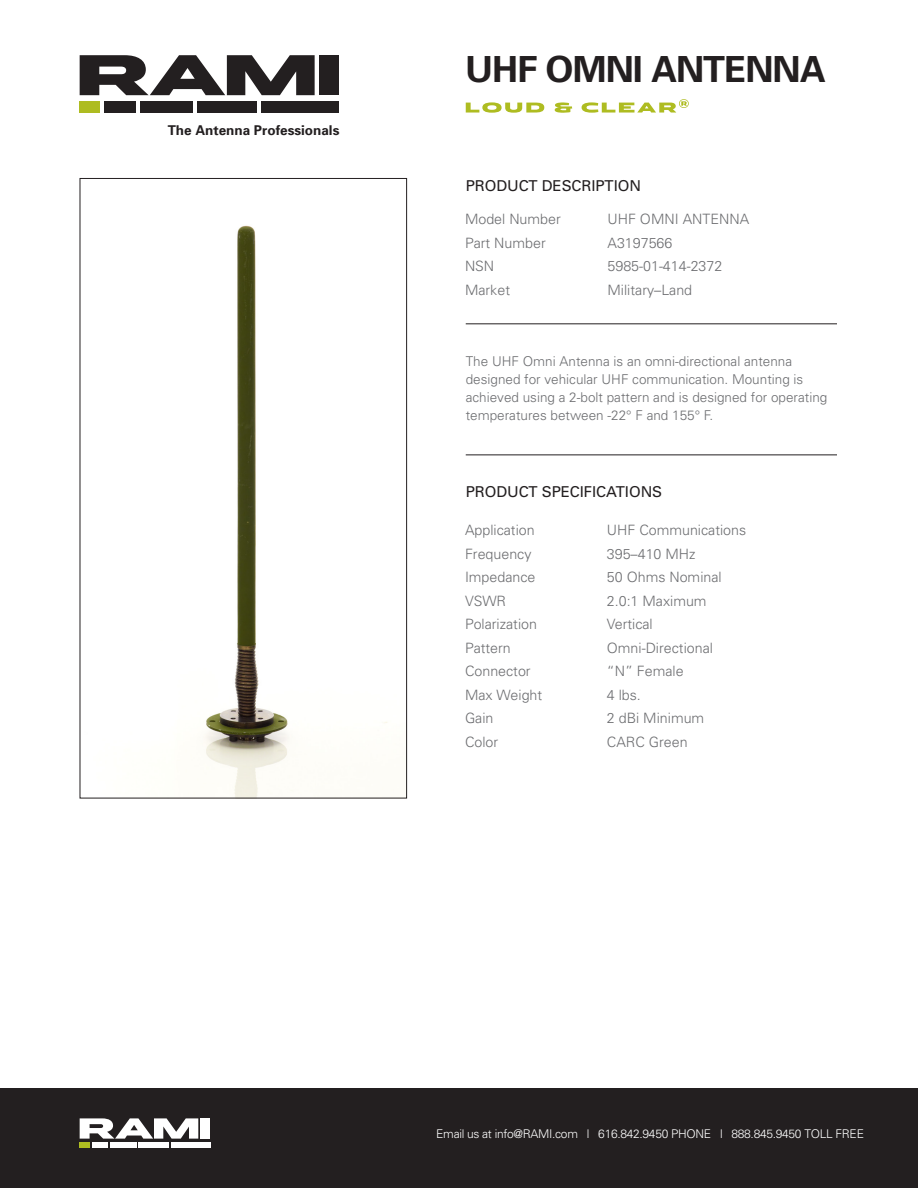
<style>
.page{position:relative;width:918px;height:1188px;background:#fff}
.page>*{position:absolute;margin:0;border:0;box-sizing:border-box;transform-origin:0 0}
.t1{font:700 36px "Univers";letter-spacing:-.025em;color:#231f20}
.t2{font:15px "Univers";letter-spacing:-.005em;color:#231f20}
.t3{font:300 14.25px "Univers";color:#6c6d70}
.t4{font:300 13.5px/18px "Univers";color:#6c6d70}
.t5{font:700 13.5px "Univers";color:#231f20}
.t6{font:300 12px "Univers";letter-spacing:-.025em;color:#fff}
</style>
<div class="page">
<svg style="left:80px;top:55px;width:235px;height:40px"></svg>
<div style="left:319px;top:55px;width:20px;height:40px;background:#231f20"></div>
<div style="left:80px;top:101px;width:20px;height:12px;background:#aebc21"></div>
<div style="left:104px;top:101px;width:31px;height:12px;background:#231f20"></div>
<div style="left:140px;top:101px;width:53px;height:12px;background:#231f20"></div>
<div style="left:197px;top:101px;width:59px;height:12px;background:#231f20"></div>
<div style="left:261px;top:101px;width:78px;height:12px;background:#231f20"></div>
<svg style="left:466px;top:102px;width:78px;height:11px"></svg>
<svg style="left:555px;top:102px;width:17px;height:11px"></svg>
<svg style="left:582px;top:99px;width:107px;height:14px"></svg>
<div style="left:0;top:1089px;width:918px;height:99px;background:#231f20"></div>
<img style="left:202px;top:225px;width:186px;height:571px">
<hr style="left:466px;top:454px;width:371px;height:1px;background:#231f20">
<hr style="left:466px;top:323px;width:371px;height:1px;background:#231f20">
<svg style="left:80px;top:1118px;width:118px;height:21px"></svg>
<div style="left:201px;top:1118px;width:9px;height:21px;background:#fff"></div>
<div style="left:80px;top:1142px;width:10px;height:6px;background:#aebc21"></div>
<div style="left:92px;top:1142px;width:16px;height:6px;background:#fff"></div>
<div style="left:110px;top:1142px;width:27px;height:6px;background:#fff"></div>
<div style="left:139px;top:1142px;width:30px;height:6px;background:#fff"></div>
<div style="left:171px;top:1142px;width:39px;height:6px;background:#fff"></div>
<p class="t5" style="left:168px;top:122px;width:173px">The Antenna Professionals</p>
<p class="t1" style="left:465px;top:46px;width:362px">UHF OMNI ANTENNA</p>
<p class="t2" style="left:466px;top:176px;width:177px">PRODUCT DESCRIPTION</p>
<p class="t3" style="left:465px;top:210px;width:97px">Model Number</p>
<p class="t3" style="left:608px;top:210px;width:143px">UHF OMNI ANTENNA</p>
<p class="t3" style="left:465px;top:234px;width:82px">Part Number</p>
<p class="t3" style="left:608px;top:234px;width:66px">A3197566</p>
<p class="t3" style="left:465px;top:257px;width:31px">NSN</p>
<p class="t3" style="left:608px;top:257px;width:116px">5985-01-414-2372</p>
<p class="t3" style="left:465px;top:281px;width:47px">Market</p>
<p class="t3" style="left:608px;top:281px;width:86px">Military–Land</p>
<p class="t4" style="left:466px;top:352px;width:363px">The UHF Omni Antenna is an omni-directional antenna designed for vehicular UHF communication. Mounting is achieved using a 2-bolt pattern and is designed for operating temperatures between -22° F and 155° F.</p>
<p class="t2" style="left:466px;top:482px;width:198px">PRODUCT SPECIFICATIONS</p>
<p class="t3" style="left:465px;top:522px;width:71px">Application</p>
<p class="t3" style="left:607px;top:522px;width:141px">UHF Communications</p>
<p class="t3" style="left:465px;top:545px;width:68px">Frequency</p>
<p class="t3" style="left:607px;top:545px;width:90px">395–410 MHz</p>
<p class="t3" style="left:465px;top:569px;width:72px">Impedance</p>
<p class="t3" style="left:607px;top:569px;width:116px">50 Ohms Nominal</p>
<p class="t3" style="left:465px;top:592px;width:43px">VSWR</p>
<p class="t3" style="left:607px;top:592px;width:101px">2.0:1 Maximum</p>
<p class="t3" style="left:465px;top:616px;width:74px">Polarization</p>
<p class="t3" style="left:607px;top:616px;width:47px">Vertical</p>
<p class="t3" style="left:465px;top:639px;width:47px">Pattern</p>
<p class="t3" style="left:607px;top:639px;width:108px">Omni-Directional</p>
<p class="t3" style="left:465px;top:663px;width:67px">Connector</p>
<p class="t3" style="left:607px;top:663px;width:78px">“N” Female</p>
<p class="t3" style="left:465px;top:686px;width:79px">Max Weight</p>
<p class="t3" style="left:607px;top:686px;width:36px">4 lbs.</p>
<p class="t3" style="left:465px;top:710px;width:30px">Gain</p>
<p class="t3" style="left:607px;top:710px;width:99px">2 dBi Minimum</p>
<p class="t3" style="left:465px;top:733px;width:35px">Color</p>
<p class="t3" style="left:607px;top:733px;width:82px">CARC Green</p>
<p class="t6" style="left:436px;top:1126px;width:429px">Email us at info@RAMI.com | 616.842.9450 PHONE | 888.845.9450 TOLL FREE</p>
</div>
